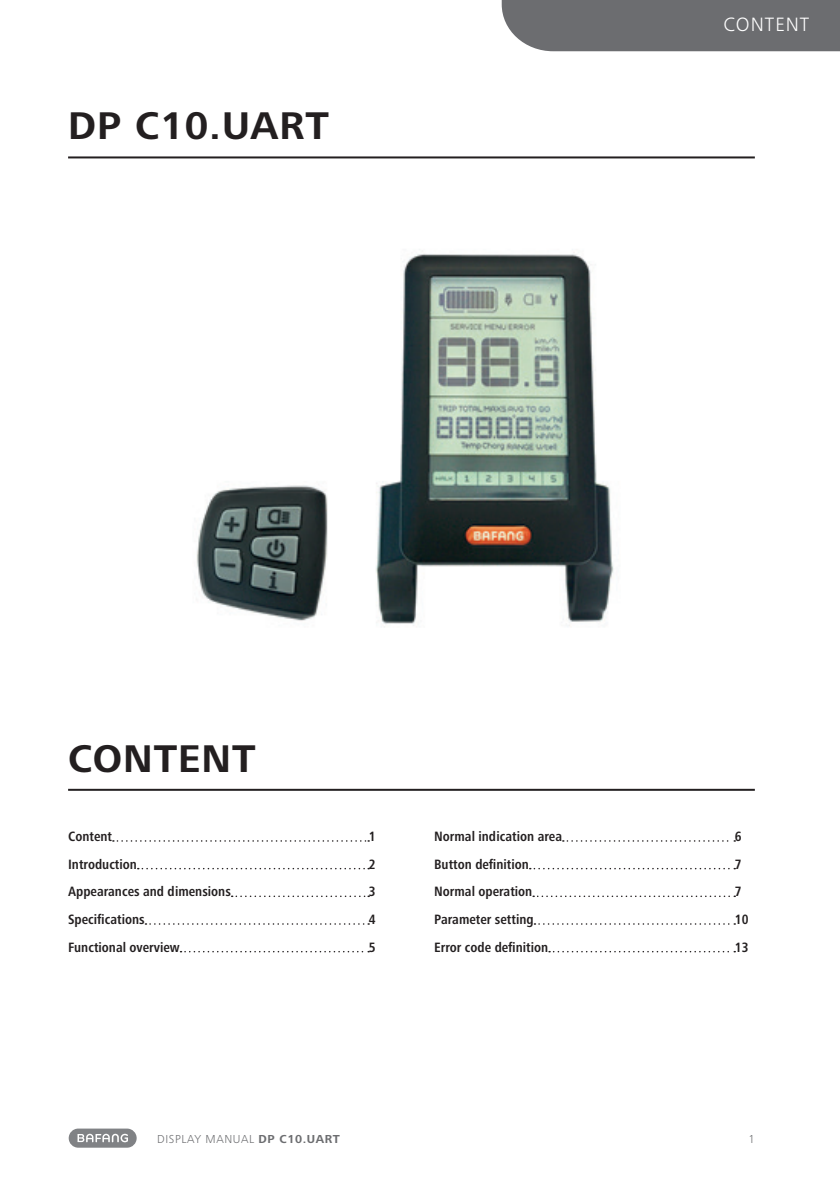
<style>
.page{position:relative;width:840px;height:1191px;background:#fff}
.page>*{position:absolute;margin:0;border:0;box-sizing:border-box;transform-origin:0 0}
.t1{font:700 40px "Frutiger Next Pro";letter-spacing:.025em;color:#231f20}
.t2{font:300 20px "Frutiger Next Pro";letter-spacing:.05em;color:#fff}
.t3{font:700 condensed 14px "Frutiger Next Pro";color:#231f20}
.t4{font:300 12px "Frutiger Next Pro";letter-spacing:.05em;color:#6c6d70}
.s1{font-weight:700}
</style>
<div class="page">
<div style="left:501px;top:0;width:338px;height:51px;background:#6c6d70"></div>
<div style="left:69px;top:1128px;width:68px;height:19px;background:#808285;border-radius:10px"></div>
<svg style="left:77px;top:1133px;width:51px;height:9px"></svg>
<svg style="left:113px;top:840px;width:256px;height:1px"></svg>
<svg style="left:138px;top:868px;width:231px;height:1px"></svg>
<svg style="left:231px;top:895px;width:138px;height:2px"></svg>
<svg style="left:145px;top:923px;width:224px;height:1px"></svg>
<svg style="left:180px;top:951px;width:189px;height:1px"></svg>
<svg style="left:562px;top:840px;width:172px;height:1px"></svg>
<svg style="left:529px;top:868px;width:205px;height:1px"></svg>
<svg style="left:533px;top:895px;width:201px;height:2px"></svg>
<svg style="left:534px;top:923px;width:200px;height:1px"></svg>
<svg style="left:548px;top:951px;width:186px;height:1px"></svg>
<hr style="left:68px;top:156px;width:686px;height:2px;background:#231f20">
<hr style="left:68px;top:789px;width:686px;height:2px;background:#231f20">
<img style="left:196px;top:252px;width:418px;height:375px">
<h1 class="t1" style="left:68px;top:103px;width:262px">DP C10.UART</h1>
<h2 class="t2" style="left:723px;top:13px;width:87px">CONTENT</h2>
<h1 class="t1" style="left:68px;top:735px;width:189px">CONTENT</h1>
<p class="t3" style="left:68px;top:828px;width:45px">Content</p>
<p class="t3" style="left:368px;top:828px;width:8px">1</p>
<p class="t3" style="left:68px;top:856px;width:70px">Introduction</p>
<p class="t3" style="left:368px;top:856px;width:8px">2</p>
<p class="t3" style="left:68px;top:883px;width:164px">Appearances and dimensions</p>
<p class="t3" style="left:368px;top:883px;width:8px">3</p>
<p class="t3" style="left:68px;top:911px;width:78px">Specifications</p>
<p class="t3" style="left:368px;top:911px;width:8px">4</p>
<p class="t3" style="left:68px;top:939px;width:113px">Functional overview</p>
<p class="t3" style="left:368px;top:939px;width:8px">5</p>
<p class="t3" style="left:434px;top:828px;width:129px">Normal indication area</p>
<p class="t3" style="left:734px;top:828px;width:8px">6</p>
<p class="t3" style="left:434px;top:856px;width:96px">Button definition</p>
<p class="t3" style="left:734px;top:856px;width:8px">7</p>
<p class="t3" style="left:434px;top:883px;width:100px">Normal operation</p>
<p class="t3" style="left:734px;top:883px;width:8px">7</p>
<p class="t3" style="left:434px;top:911px;width:101px">Parameter setting</p>
<p class="t3" style="left:734px;top:911px;width:15px">10</p>
<p class="t3" style="left:434px;top:939px;width:116px">Error code definition</p>
<p class="t3" style="left:734px;top:939px;width:15px">13</p>
<p class="t4" style="left:157px;top:1132px;width:184px">DISPLAY MANUAL <span class="s1">DP C10.UART</span></p>
<p class="t4" style="left:748px;top:1132px;width:8px">1</p>
</div>
